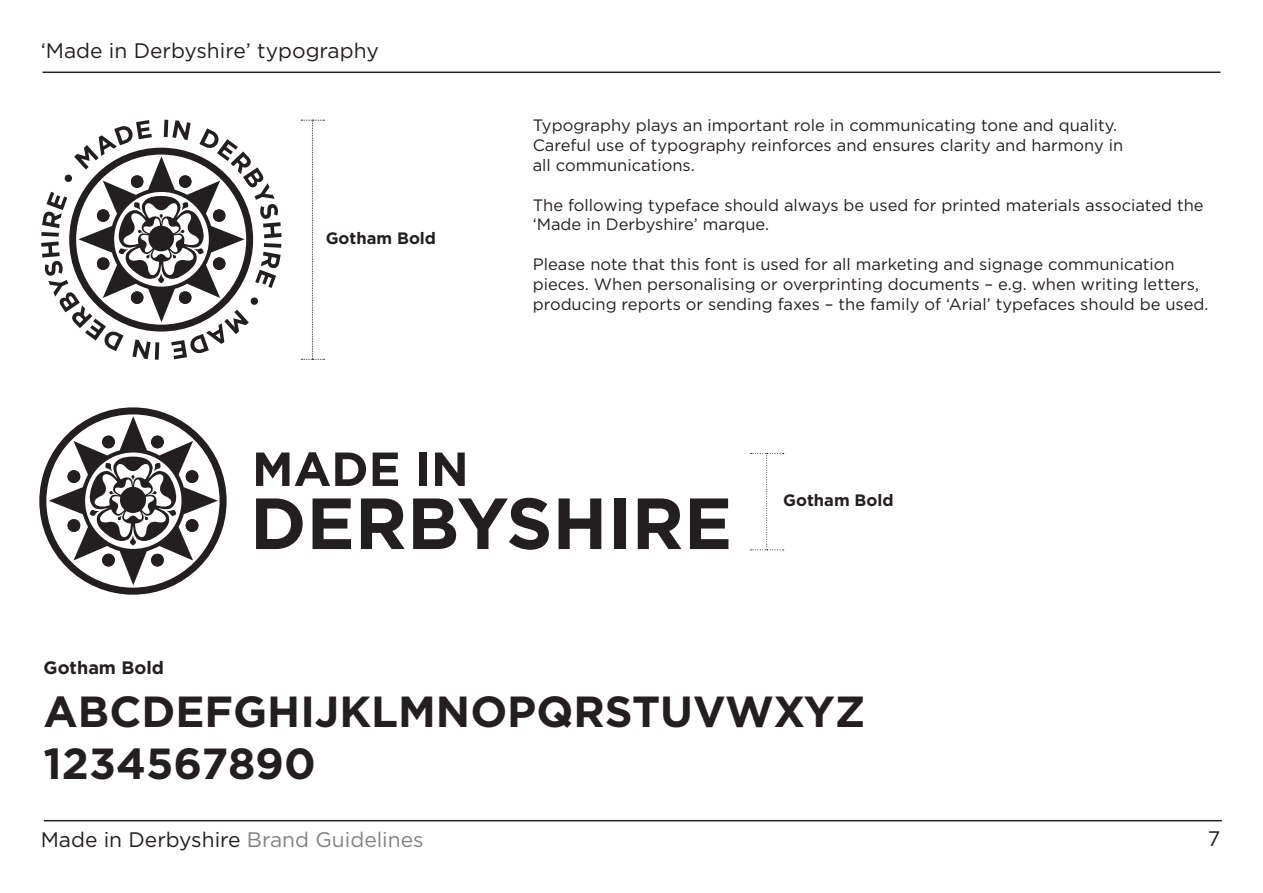
<style>
.page{position:relative;width:1263px;height:893px;background:#fff}
.page>*{position:absolute;margin:0;border:0;box-sizing:border-box;transform-origin:0 0}
.t1{font:700 43.5px/52.2px "Gotham";color:#231f20}
.t2{font:21px "Gotham";color:#231f20}
.t3{font:700 18px "Gotham";color:#231f20}
.t4{font:16.5px/19.8px "Gotham";color:#231f20}
.t5{font:700 16.5px "Gotham";color:#231f20}
.s1{color:#808285}
</style>
<div class="page">
<hr style="left:44px;top:820px;width:1178px;height:1px;background:#231f20">
<hr style="left:43px;top:72px;width:1177px;height:1px;background:#231f20">
<svg style="left:750px;top:453px;width:34px;height:97px"></svg>
<svg style="left:301px;top:120px;width:23px;height:240px"></svg>
<svg style="left:256px;top:452px;width:33px;height:34px"></svg>
<svg style="left:295px;top:452px;width:71px;height:34px"></svg>
<svg style="left:373px;top:452px;width:25px;height:34px"></svg>
<div style="left:419px;top:452px;width:8px;height:34px;background:#231f20"></div>
<svg style="left:435px;top:452px;width:30px;height:34px"></svg>
<svg style="left:256px;top:498px;width:47px;height:51px"></svg>
<svg style="left:313px;top:498px;width:38px;height:51px"></svg>
<svg style="left:361px;top:498px;width:44px;height:51px"></svg>
<svg style="left:413px;top:498px;width:136px;height:52px"></svg>
<svg style="left:559px;top:498px;width:42px;height:51px"></svg>
<div style="left:614px;top:498px;width:11px;height:51px;background:#231f20"></div>
<svg style="left:638px;top:498px;width:43px;height:51px"></svg>
<svg style="left:690px;top:498px;width:38px;height:51px"></svg>
<svg style="left:39px;top:407px;width:188px;height:188px"></svg>
<svg style="left:41px;top:120px;width:241px;height:240px"></svg>
<p class="t2" style="left:41px;top:39px;width:340px">‘Made in Derbyshire’ typography</p>
<p class="t5" style="left:326px;top:228px;width:112px">Gotham Bold</p>
<p class="t4" style="left:533px;top:115px;width:592px">Typography plays an important role in communicating tone and quality.<br>Careful use of typography reinforces and ensures clarity and harmony in all communications.</p>
<p class="t4" style="left:533px;top:195px;width:672px">The following typeface should always be used for printed materials associated the ‘Made in Derbyshire’ marque.</p>
<p class="t4" style="left:533px;top:254px;width:677px">Please note that this font is used for all marketing and signage communication pieces. When personalising or overprinting documents – e.g. when writing letters, producing reports or sending faxes – the family of ‘Arial’ typefaces should be used.</p>
<p class="t5" style="left:783px;top:490px;width:112px">Gotham Bold</p>
<p class="t3" style="left:44px;top:657px;width:122px">Gotham Bold</p>
<h1 class="t1" style="left:44px;top:684px;width:823px">ABCDEFGHIJKLMNOPQRSTUVWXYZ<br>1234567890</h1>
<p class="t2" style="left:41px;top:828px;width:384px">Made in Derbyshire <span class="s1">Brand Guidelines</span></p>
<p class="t2" style="left:1208px;top:827px;width:14px">7</p>
</div>
